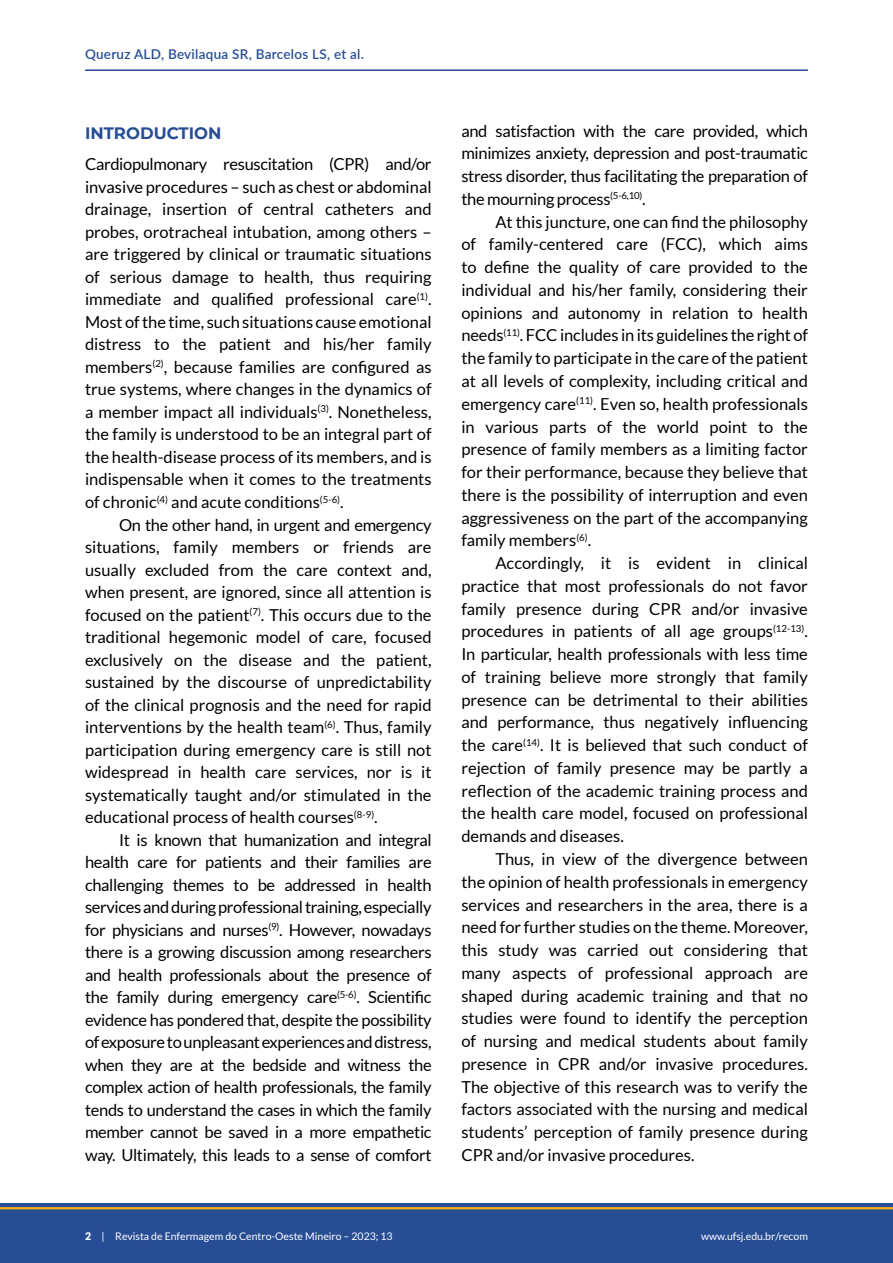
<style>
.page{position:relative;width:893px;height:1263px;background:#fff}
.page>*{position:absolute;margin:0;border:0;box-sizing:border-box;transform-origin:0 0}
.t1{font:16.5px/22.5px "Lato";color:#000;text-align:justify}
.t2{font:700 16.5px "Montserrat";color:#274d95}
.t3{font:600 13.5px "Lato";letter-spacing:.02em;color:#274d95}
.t4{font:10.5px "Lato";color:#fff}
.s1{font-weight:900}
</style>
<div class="page">
<div style="left:0;top:1203px;width:893px;height:60px;background:#274d95"></div>
<hr style="left:0;top:1207px;width:893px;height:2px;background:#ffb011">
<hr style="left:85px;top:69px;width:723px;height:2px;background:#274d95">
<p class="t3" style="left:85px;top:44px;width:280px">Queruz ALD, Bevilaqua SR, Barcelos LS, et al.</p>
<p class="t2" style="left:85px;top:122px;width:138px">INTRODUCTION</p>
<p class="t1" style="left:85px;top:153px;width:348px">Cardiopulmonary resuscitation (CPR) and/or invasive procedures – such as chest or abdominal drainage, insertion of central catheters and probes, orotracheal intubation, among others – are triggered by clinical or traumatic situations of serious damage to health, thus requiring immediate and qualified professional care<sup>(1)</sup>.<br>Most of the time, such situations cause emotional distress to the patient and his/her family members<sup>(2)</sup>, because families are configured as true systems, where changes in the dynamics of a member impact all individuals<sup>(3)</sup>. Nonetheless, the family is understood to be an integral part of the health-disease process of its members, and is indispensable when it comes to the treatments of chronic<sup>(4)</sup> and acute conditions<sup>(5-6)</sup>.</p>
<p class="t1" style="left:85px;top:513px;width:348px;text-indent:34px">On the other hand, in urgent and emergency situations, family members or friends are usually excluded from the care context and, when present, are ignored, since all attention is focused on the patient<sup>(7)</sup>. This occurs due to the traditional hegemonic model of care, focused exclusively on the disease and the patient, sustained by the discourse of unpredictability of the clinical prognosis and the need for rapid interventions by the health team<sup>(6)</sup>. Thus, family participation during emergency care is still not widespread in health care services, nor is it systematically taught and/or stimulated in the educational process of health courses<sup>(8-9)</sup>.</p>
<p class="t1" style="left:85px;top:828px;width:348px;text-indent:34px">It is known that humanization and integral health care for patients and their families are challenging themes to be addressed in health services and during professional training, especially for physicians and nurses<sup>(9)</sup>. However, nowadays there is a growing discussion among researchers and health professionals about the presence of the family during emergency care<sup>(5-6)</sup>. Scientific evidence has pondered that, despite the possibility of exposure to unpleasant experiences and distress, when they are at the bedside and witness the complex action of health professionals, the family tends to understand the cases in which the family member cannot be saved in a more empathetic way. Ultimately, this leads to a sense of comfort</p>
<p class="t1" style="left:461px;top:119px;width:348px">and satisfaction with the care provided, which minimizes anxiety, depression and post-traumatic stress disorder, thus facilitating the preparation of the mourning process<sup>(5-6,10)</sup>.</p>
<p class="t1" style="left:461px;top:210px;width:348px;text-indent:34px">At this juncture, one can find the philosophy of family-centered care (FCC), which aims to define the quality of care provided to the individual and his/her family, considering their opinions and autonomy in relation to health needs<sup>(11)</sup>. FCC includes in its guidelines the right of the family to participate in the care of the patient at all levels of complexity, including critical and emergency care<sup>(11)</sup>. Even so, health professionals in various parts of the world point to the presence of family members as a limiting factor for their performance, because they believe that there is the possibility of interruption and even aggressiveness on the part of the accompanying family members<sup>(6)</sup>.</p>
<p class="t1" style="left:461px;top:552px;width:348px;text-indent:34px">Accordingly, it is evident in clinical practice that most professionals do not favor family presence during CPR and/or invasive procedures in patients of all age groups<sup>(12-13)</sup>.<br>In particular, health professionals with less time of training believe more strongly that family presence can be detrimental to their abilities and performance, thus negatively influencing the care<sup>(14)</sup>. It is believed that such conduct of rejection of family presence may be partly a reflection of the academic training process and the health care model, focused on professional demands and diseases.</p>
<p class="t1" style="left:461px;top:847px;width:348px;text-indent:34px">Thus, in view of the divergence between the opinion of health professionals in emergency services and researchers in the area, there is a need for further studies on the theme. Moreover, this study was carried out considering that many aspects of professional approach are shaped during academic training and that no studies were found to identify the perception of nursing and medical students about family presence in CPR and/or invasive procedures.<br>The objective of this research was to verify the factors associated with the nursing and medical students’ perception of family presence during CPR and/or invasive procedures.</p>
<p class="t4" style="left:85px;top:1230px;width:309px"><span class="s1">2</span> | Revista de Enfermagem do Centro-Oeste Mineiro – 2023; 13</p>
<p class="t4" style="left:701px;top:1230px;width:108px">www.ufsj.edu.br/recom</p>
</div>
